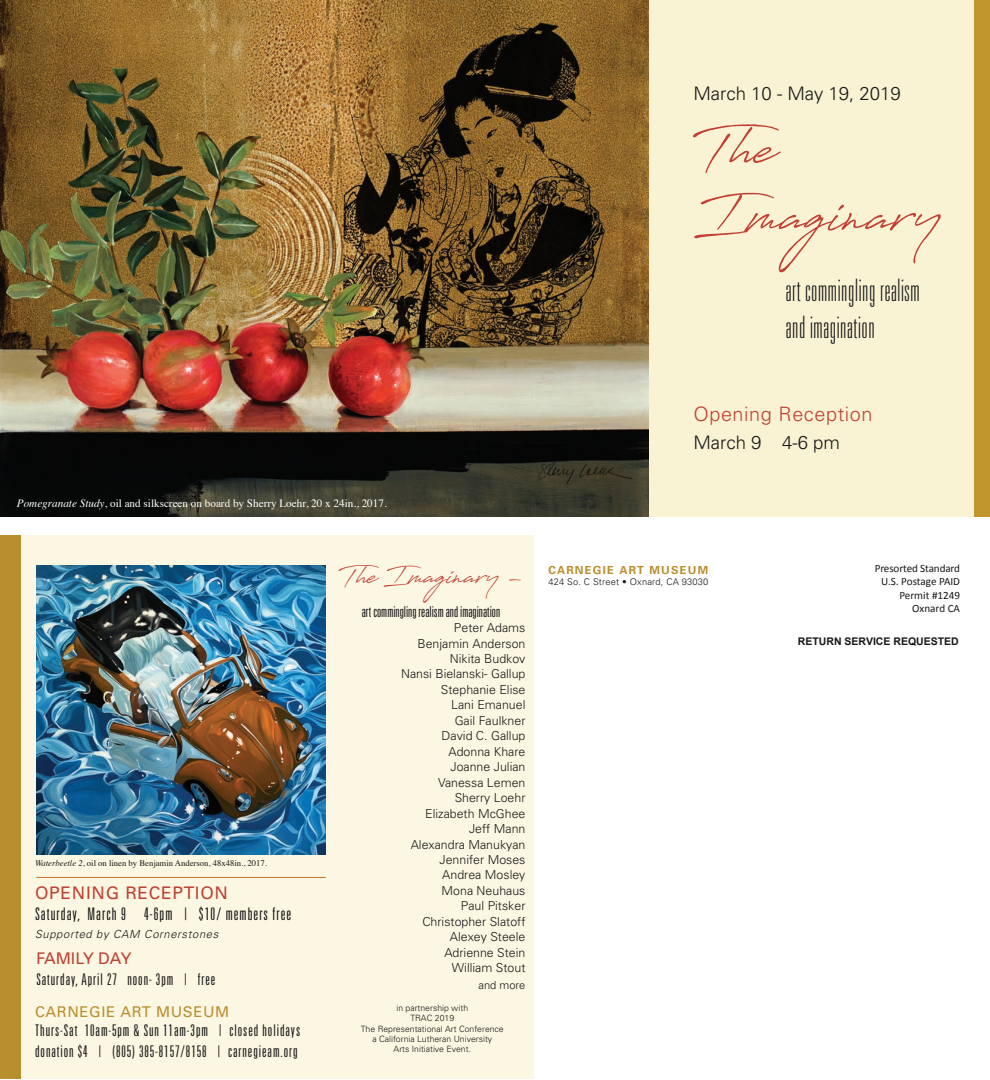
<style>
.page{position:relative;width:990px;height:1080px;background:#fff}
.page>*{position:absolute;margin:0;border:0;box-sizing:border-box;transform-origin:0 0}
.t1{font:55.75px/66.9px "Antro Vectra Bolder";color:#c14032}
.t2{font:100 ultra-condensed 31px/37.1px "Univers";letter-spacing:.02em;color:#191817}
.t3{font:26px "Antro Vectra Bolder";color:#c14032}
.t4{font:300 19.88px "Univers";letter-spacing:.03em;color:#c14032}
.t5{font:300 18.62px "Univers";color:#191817}
.t6{font:300 ultra-condensed 17.38px "Univers";letter-spacing:.06em;color:#191817}
.t7{font:17.38px "Univers";letter-spacing:.04em;color:#c14032}
.t8{font:300 ultra-condensed 16.12px/20.8px "Univers";letter-spacing:.06em;color:#191817}
.t9{font:16.12px "Univers";color:#c14032}
.t10{font:300 ultra-condensed 14.88px "Univers";color:#191817}
.t11{font:14.88px "Univers";letter-spacing:.04em;color:#b88e2e}
.t12{font:300 12.38px/15.5px "Univers";color:#191817;text-align:right}
.t13{font:11.12px "Times";color:#fff}
.t14{font:11.12px/13.4px "Calibri";letter-spacing:-.01em;color:#191817;text-align:right}
.t15{font:italic 300 11.12px "Univers";letter-spacing:.06em;color:#191817}
.t16{font:700 11.12px "Univers";letter-spacing:.11em;color:#b88e2e}
.t17{font:300 11.12px "Univers";color:#191817}
.t18{font:700 10.5px "Arial";color:#191817}
.t19{font:300 9.25px "Univers";letter-spacing:.02em;color:#191817}
.t20{font:300 8.62px/10.4px "Univers";color:#191817;text-align:center}
.t21{font:8.62px "Times";color:#191817}
.s1{font-style:italic}
</style>
<div class="page">
<div style="left:0;top:536px;width:533px;height:543px;background:#fbf7e3"></div>
<img style="left:36px;top:565px;width:290px;height:290px">
<div style="left:0;top:536px;width:20px;height:543px;background:#b88e2e"></div>
<hr style="left:36px;top:877px;width:290px;height:1px;background:#c57128">
<div style="left:648px;top:0;width:342px;height:517px;background:#f9f3d4"></div>
<img style="left:0;top:0;width:648px;height:517px">
<div style="left:974px;top:0;width:16px;height:517px;background:#c1952d"></div>
<h3 class="t5" style="left:693px;top:82px;width:209px">March 10 - May 19, 2019</h3>
<h1 class="t1" style="left:693px;top:108px;width:250px">Th e<br>Imaginary</h1>
<h2 class="t2" style="left:786px;top:272px;width:135px">art commingling realism and imagination</h2>
<p class="t13" style="left:17px;top:493px;width:371px"><span class="s1">Pomegranate Study</span>, oil and silkscreen on board by Sherry Loehr, 20 x 24in., 2017.</p>
<p class="t21" style="left:35px;top:855px;width:234px"><span class="s1">Waterbeetle 2</span>, oil on linen by Benjamin Anderson, 48x48in., 2017.</p>
<h3 class="t7" style="left:35px;top:883px;width:194px">OPENING RECEPTION</h3>
<h3 class="t6" style="left:35px;top:904px;width:258px">Saturday, March 9 4-6pm | $10/ members free</h3>
<p class="t15" style="left:35px;top:928px;width:185px">Supported by CAM Cornerstones</p>
<h3 class="t9" style="left:36px;top:949px;width:97px">FAMILY DAY</h3>
<h3 class="t8" style="left:36px;top:969px;width:181px">Saturday, April 27 noon- 3pm | free</h3>
<p class="t11" style="left:35px;top:1003px;width:196px">CARNEGIE ART MUSEUM</p>
<h3 class="t8" style="left:35px;top:1019px;width:267px">Thurs-Sat 10am-5pm &amp; Sun 11am-3pm | closed holidays donation $4 | (805) 385-8157/8158 | carnegieam.org</h3>
<h3 class="t3" style="left:339px;top:558px;width:185px">The Imaginary -</h3>
<p class="t10" style="left:362px;top:604px;width:140px">art commingling realism and imagination</p>
<p class="t12" style="left:401px;top:620px;width:126px">Peter Adams<br>Benjamin Anderson<br>Nikita Budkov<br>Nansi Bielanski- Gallup<br>Stephanie Elise<br>Lani Emanuel<br>Gail Faulkner<br>David C. Gallup<br>Adonna Khare<br>Joanne Julian<br>Vanessa Lemen<br>Sherry Loehr<br>Elizabeth McGhee<br>Jeff Mann<br>Alexandra Manukyan<br>Jennifer Moses<br>Andrea Mosley<br>Mona Neuhaus<br>Paul Pitsker<br>Christopher Slatoff<br>Alexey Steele<br>Adrienne Stein<br>William Stout</p>
<p class="t17" style="left:478px;top:978px;width:49px">and more</p>
<p class="t20" style="left:361px;top:1003px;width:144px">in partnership with<br>TRAC 2019<br>The Representational Art Conference a California Lutheran University<br>Arts Initiative Event.</p>
<h3 class="t4" style="left:693px;top:402px;width:181px">Opening Reception</h3>
<h3 class="t5" style="left:693px;top:431px;width:148px">March 9 4-6 pm</h3>
<p class="t16" style="left:548px;top:563px;width:161px">CARNEGIE ART MUSEUM</p>
<p class="t19" style="left:548px;top:576px;width:161px">424 So. C Street • Oxnard, CA 93030</p>
<p class="t14" style="left:875px;top:561px;width:87px">Presorted Standard<br>U.S. Postage PAID<br>Permit #1249<br>Oxnard CA</p>
<p class="t18" style="left:798px;top:634px;width:163px">RETURN SERVICE REQUESTED</p>
</div>
